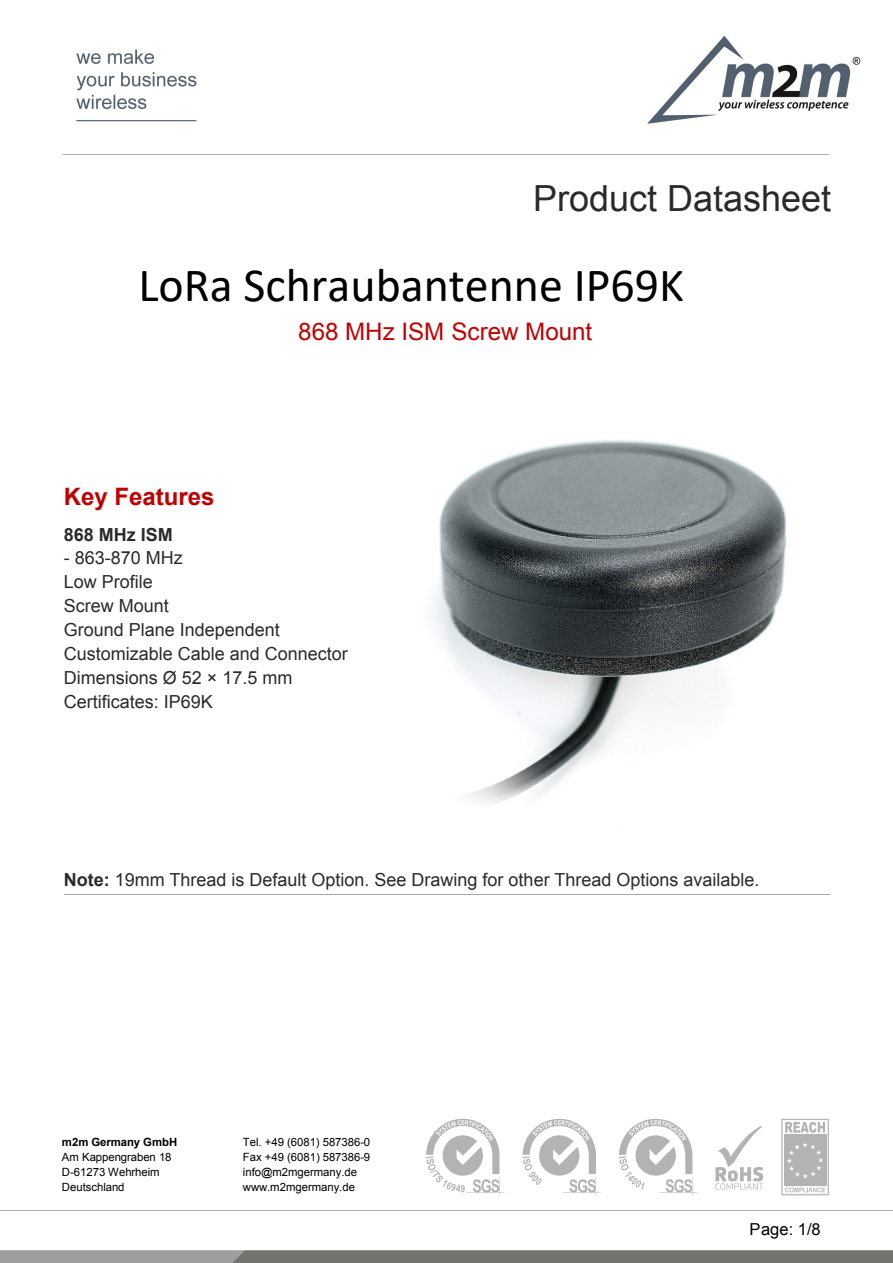
<style>
.page{position:relative;width:893px;height:1263px;background:#fff}
.page>*{position:absolute;margin:0;border:0;box-sizing:border-box;transform-origin:0 0}
.t1{font:47.85px "Calibri";color:#000}
.t2{font:36px "Arial";color:#2b2929}
.t3{font:24.15px "Arial";color:#bf0000}
.t4{font:700 24px "Arial";color:#bf0000}
.t5{font:18px/23.9px "Arial";color:#2b2929}
.t6{font:700 18px "Arial";color:#2b2929}
.t7{font:16.5px "Arial";color:#000}
.t8{font:11.4px/15px "Arial";color:#000}
.t9{font:700 11.4px "Arial";color:#000}
.s1{font-weight:700}
</style>
<div class="page">
<svg style="left:0;top:1250px;width:893px;height:13px;background:#80807e"></svg>
<hr style="left:0;top:1210px;width:893px;height:1px;background:#a8a8a8">
<svg style="left:426px;top:1119px;width:78px;height:76px"></svg>
<svg style="left:619px;top:1119px;width:78px;height:76px"></svg>
<svg style="left:523px;top:1119px;width:78px;height:76px"></svg>
<svg style="left:715px;top:1126px;width:48px;height:64px"></svg>
<svg style="left:781px;top:1119px;width:48px;height:76px"></svg>
<hr style="left:64px;top:154px;width:765px;height:1px;background:#a8a8a8">
<hr style="left:64px;top:895px;width:765px;height:1px;background:#a8a8a8">
<img style="left:434px;top:440px;width:353px;height:363px">
<img style="left:76px;top:35px;width:785px;height:89px">
<h2 class="t2" style="left:533px;top:185px;width:300px">Product Datasheet</h2>
<h1 class="t1" style="left:138px;top:252px;width:547px">LoRa Schraubantenne IP69K</h1>
<h3 class="t3" style="left:298px;top:322px;width:296px">868 MHz ISM Screw Mount</h3>
<h3 class="t4" style="left:64px;top:487px;width:152px">Key Features</h3>
<p class="t6" style="left:64px;top:527px;width:111px">868 MHz ISM</p>
<p class="t5" style="left:64px;top:548px;width:286px">- 863-870 MHz<br>Low Profile<br>Screw Mount<br>Ground Plane Independent<br>Customizable Cable and Connector<br>Dimensions Ø 52 × 17.5 mm<br>Certificates: IP69K</p>
<p class="t5" style="left:64px;top:869px;width:697px"><span class="s1">Note:</span> 19mm Thread is Default Option. See Drawing for other Thread Options available.</p>
<p class="t9" style="left:62px;top:1135px;width:117px">m2m Germany GmbH</p>
<p class="t8" style="left:62px;top:1149px;width:111px">Am Kappengraben 18<br>D-61273 Wehrheim<br>Deutschland</p>
<p class="t8" style="left:243px;top:1134px;width:129px">Tel. +49 (6081) 587386-0<br>Fax +49 (6081) 587386-9 info@m2mgermany.de www.m2mgermany.de</p>
<p class="t7" style="left:749px;top:1223px;width:73px">Page: 1/8</p>
</div>
